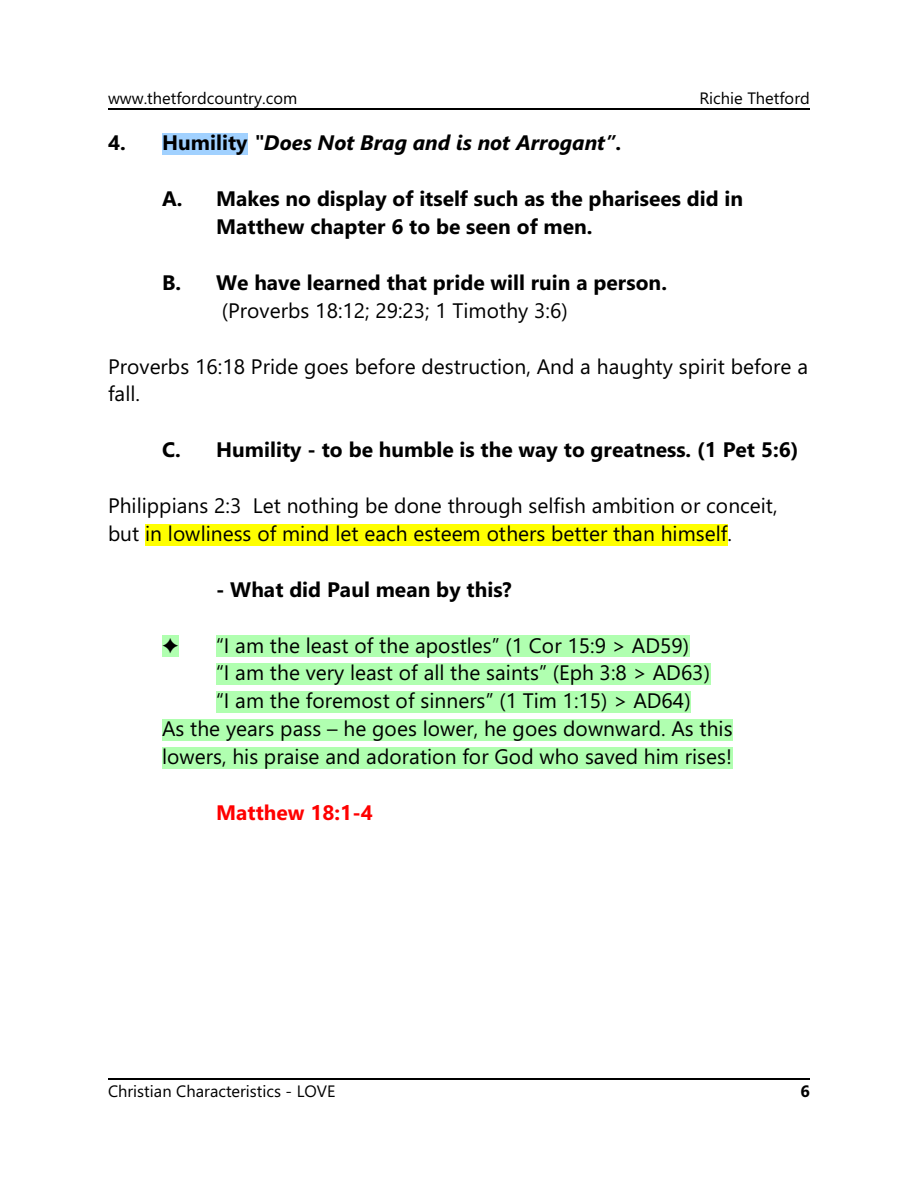
<style>
.page{position:relative;width:918px;height:1188px;background:#fff}
.page>*{position:absolute;margin:0;border:0;box-sizing:border-box;transform-origin:0 0}
.t1{font:21px/27.9px "Segoe UI";color:#000}
.t2{font:700 21px/27.9px "Segoe UI";color:#000}
.t3{font:italic 700 21px "Segoe UI";color:#000}
.t4{font:700 21px "Segoe UI";color:#f00}
.t5{font:16.5px "Segoe UI";color:#000}
.t6{font:700 16.5px "Segoe UI";color:#000}
.s1{font-style:normal}
</style>
<div class="page">
<hr style="left:108px;top:108px;width:702px;height:2px;background:#000">
<div style="left:162px;top:133px;width:86px;height:21px;background:#a1d1ff"></div>
<div style="left:145px;top:524px;width:583px;height:21px;background:#ff0"></div>
<div style="left:162px;top:636px;width:17px;height:21px;background:#b0ffb0"></div>
<div style="left:216px;top:636px;width:473px;height:21px;background:#b0ffb0"></div>
<div style="left:216px;top:663px;width:494px;height:22px;background:#b0ffb0"></div>
<div style="left:216px;top:691px;width:475px;height:21px;background:#b0ffb0"></div>
<div style="left:162px;top:719px;width:571px;height:21px;background:#b0ffb0"></div>
<div style="left:162px;top:747px;width:570px;height:21px;background:#b0ffb0"></div>
<hr style="left:108px;top:1078px;width:702px;height:1px;background:#000">
<p class="t5" style="left:108px;top:92px;width:191px">www.thetfordcountry.com</p>
<p class="t5" style="left:699px;top:92px;width:112px">Richie Thetford</p>
<p class="t3" style="left:108px;top:135px;width:515px"><span class="s1">4. Humility</span> "Does Not Brag and is not Arrogant”<span class="s1">.</span></p>
<p class="t2" style="left:216px;top:187px;width:529px;text-indent:-54px">A. Makes no display of itself such as the pharisees did in<br>Matthew chapter 6 to be seen of men.</p>
<p class="t2" style="left:162px;top:270px;width:507px">B. We have learned that pride will ruin a person.</p>
<p class="t1" style="left:222px;top:298px;width:347px">(Proverbs 18:12; 29:23; 1 Timothy 3:6)</p>
<p class="t1" style="left:108px;top:354px;width:702px">Proverbs 16:18 Pride goes before destruction, And a haughty spirit before a fall.</p>
<p class="t2" style="left:162px;top:438px;width:638px">C. Humility - to be humble is the way to greatness. (1 Pet 5:6)</p>
<p class="t1" style="left:108px;top:494px;width:671px">Philippians 2:3 Let nothing be done through selfish ambition or conceit, but in lowliness of mind let each esteem others better than himself.</p>
<p class="t2" style="left:216px;top:577px;width:297px">- What did Paul mean by this?</p>
<p class="t1" style="left:216px;top:633px;width:475px">“I am the least of the apostles” (1 Cor 15:9 &gt; AD59)</p>
<p class="t1" style="left:216px;top:661px;width:496px">“I am the very least of all the saints” (Eph 3:8 &gt; AD63)</p>
<p class="t1" style="left:216px;top:689px;width:476px">“I am the foremost of sinners” (1 Tim 1:15) &gt; AD64)</p>
<p class="t1" style="left:162px;top:717px;width:572px">As the years pass – he goes lower, he goes downward. As this</p>
<p class="t1" style="left:162px;top:745px;width:572px">lowers, his praise and adoration for God who saved him rises!</p>
<p class="t4" style="left:216px;top:805px;width:158px">Matthew 18:1-4</p>
<p class="t5" style="left:108px;top:1085px;width:229px">Christian Characteristics - LOVE</p>
<p class="t6" style="left:800px;top:1085px;width:11px">6</p>
</div>
